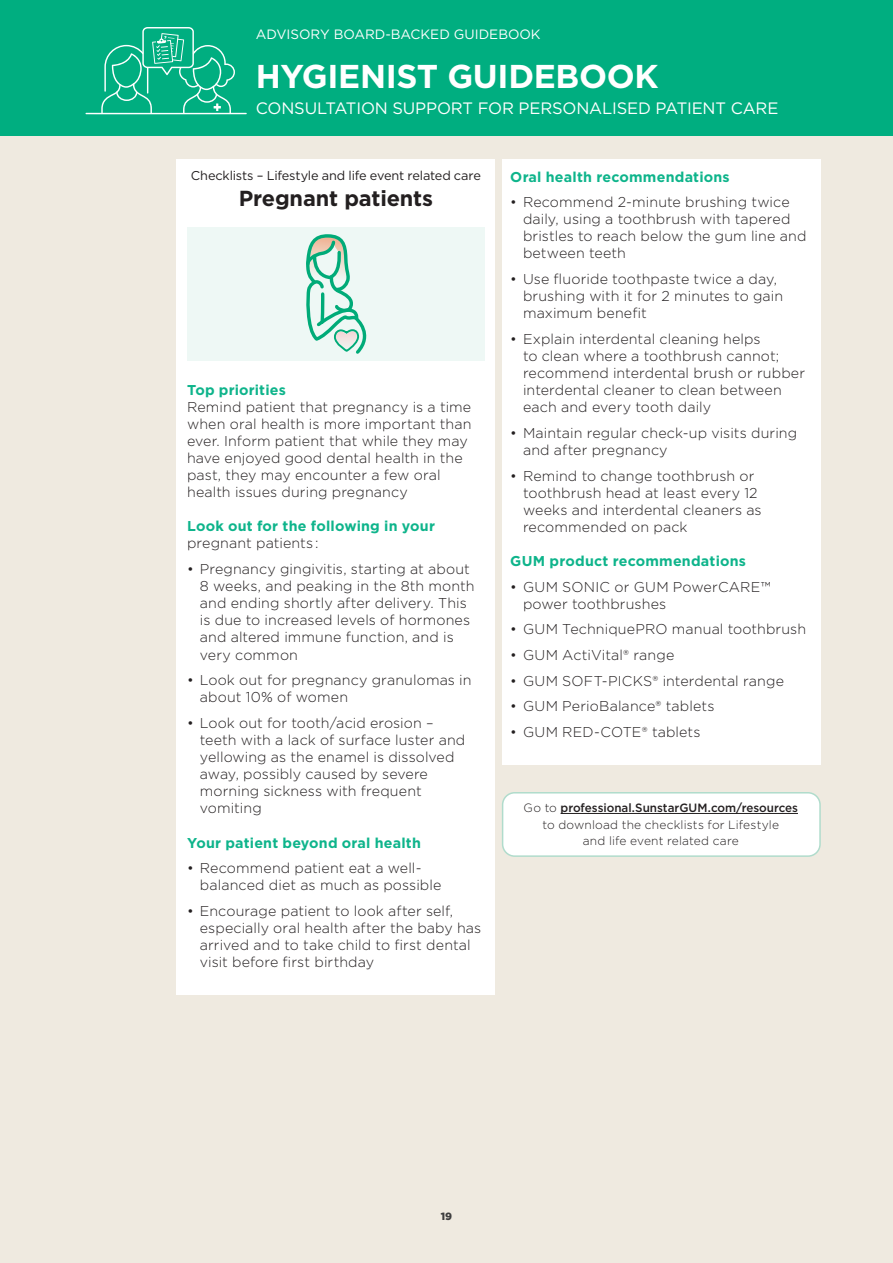
<style>
.page{position:relative;width:893px;height:1263px;background:#fff}
.page>*{position:absolute;margin:0;border:0;box-sizing:border-box;transform-origin:0 0}
.t1{font:700 33px "Gotham";letter-spacing:-.01em;color:#fff}
.t2{font:700 21.75px "Gotham";letter-spacing:-.01em;color:#231f20}
.t3{font:16.5px "Gotham";letter-spacing:-.01em;color:#fff}
.Bullet_point{font:300 14.25px/17.1px "Gotham";letter-spacing:.01em;color:#231f20}
.t4{font:700 14.25px/17.1px "Gotham";letter-spacing:.015em;color:#0eb48b}
.t5{font:13.5px "Gotham";color:#fff}
.t6{font:12.75px "Gotham";letter-spacing:-.015em;color:#231f20}
.t7{font:300 12px/16.5px "Gotham";letter-spacing:.015em;color:#231f20;text-align:center}
.t8{font:900 10.5px "Gotham";color:#3e3e3f}
.s1{font-weight:300;color:#231f20}
.s2{font-weight:500}
</style>
<div class="page">
<div style="left:0;top:0;width:893px;height:136px;background:#00ae80"></div>
<div style="left:0;top:136px;width:893px;height:1127px;background:#efeae0"></div>
<div style="left:176px;top:159px;width:318px;height:836px;background:#fff"></div>
<div style="left:502px;top:159px;width:319px;height:606px;background:#fff"></div>
<svg style="left:85px;top:27px;width:162px;height:87px"></svg>
<div style="left:187px;top:227px;width:298px;height:133px;background:#eef8f5"></div>
<svg style="left:306px;top:234px;width:61px;height:120px"></svg>
<div style="left:503px;top:793px;width:317px;height:63px;background:#fff;border-radius:12px"></div>
<div style="left:502px;top:792px;width:319px;height:65px;border:2px solid #b0dccc;border-radius:12px"></div>
<hr style="left:561px;top:813px;width:237px;height:1px;background:#231f20">
<p class="t5" style="left:256px;top:25px;width:286px">ADVISORY BOARD-BACKED GUIDEBOOK</p>
<h1 class="t1" style="left:256px;top:54px;width:404px">HYGIENIST GUIDEBOOK</h1>
<p class="t3" style="left:256px;top:97px;width:524px">CONSULTATION SUPPORT FOR PERSONALISED PATIENT CARE</p>
<p class="t6" style="left:191px;top:168px;width:291px">Checklists – Lifestyle and life event related care</p>
<p class="t2" style="left:239px;top:184px;width:196px">Pregnant patients</p>
<p class="t4" style="left:187px;top:381px;width:100px">Top priorities</p>
<p class="Bullet_point" style="left:187px;top:398px;width:286px">Remind patient that pregnancy is a time when oral health is more important than ever. Inform patient that while they may have enjoyed good dental health in the past, they may encounter a few oral health issues during pregnancy</p>
<p class="t4" style="left:187px;top:518px;width:249px">Look out for the following in your <span class="s1">pregnant patients :</span></p>
<p class="Bullet_point" style="left:200px;top:560px;width:276px;text-indent:-13px">• Pregnancy gingivitis, starting at about 8 weeks, and peaking in the 8th month and ending shortly after delivery. This is due to increased levels of hormones and altered immune function, and is very common</p>
<p class="Bullet_point" style="left:200px;top:671px;width:273px;text-indent:-13px">• Look out for pregnancy granulomas in about 10% of women</p>
<p class="Bullet_point" style="left:200px;top:714px;width:267px;text-indent:-13px">• Look out for tooth/acid erosion – teeth with a lack of surface luster and yellowing as the enamel is dissolved away, possibly caused by severe morning sickness with frequent vomiting</p>
<p class="t4" style="left:187px;top:834px;width:235px">Your patient beyond oral health</p>
<p class="Bullet_point" style="left:200px;top:859px;width:243px;text-indent:-13px">• Recommend patient eat a well&shy;balanced diet as much as possible</p>
<p class="Bullet_point" style="left:200px;top:902px;width:283px;text-indent:-13px">• Encourage patient to look after self, especially oral health after the baby has arrived and to take child to first dental visit before first birthday</p>
<p class="t4" style="left:510px;top:168px;width:221px">Oral health recommendations</p>
<p class="Bullet_point" style="left:523px;top:193px;width:285px;text-indent:-13px">• Recommend 2-minute brushing twice daily, using a toothbrush with tapered bristles to reach below the gum line and between teeth</p>
<p class="Bullet_point" style="left:523px;top:270px;width:262px;text-indent:-13px">• Use fluoride toothpaste twice a day, brushing with it for 2 minutes to gain maximum benefit</p>
<p class="Bullet_point" style="left:523px;top:330px;width:284px;text-indent:-13px">• Explain interdental cleaning helps<br>to clean where a toothbrush cannot; recommend interdental brush or rubber interdental cleaner to clean between each and every tooth daily</p>
<p class="Bullet_point" style="left:523px;top:424px;width:276px;text-indent:-13px">• Maintain regular check-up visits during and after pregnancy</p>
<p class="Bullet_point" style="left:523px;top:467px;width:240px;text-indent:-13px">• Remind to change toothbrush or toothbrush head at least every 12 weeks and interdental cleaners as recommended on pack</p>
<p class="t4" style="left:510px;top:552px;width:237px">GUM product recommendations</p>
<p class="Bullet_point" style="left:523px;top:578px;width:249px;text-indent:-13px">• GUM SONIC or GUM PowerCARE™ power toothbrushes</p>
<p class="Bullet_point" style="left:510px;top:620px;width:297px">• GUM TechniquePRO manual toothbrush</p>
<p class="Bullet_point" style="left:510px;top:646px;width:166px">• GUM ActiVital® range</p>
<p class="Bullet_point" style="left:510px;top:672px;width:275px">• GUM SOFT-PICKS® interdental range</p>
<p class="Bullet_point" style="left:510px;top:697px;width:206px">• GUM PerioBalance® tablets</p>
<p class="Bullet_point" style="left:510px;top:723px;width:192px">• GUM RED-COTE® tablets</p>
<p class="t7" style="left:524px;top:799px;width:276px">Go to <span class="s2">professional.SunstarGUM.com/resources </span>to download the checklists for Lifestyle<br>and life event related care</p>
<p class="t8" style="left:441px;top:1209px;width:13px">19</p>
</div>
